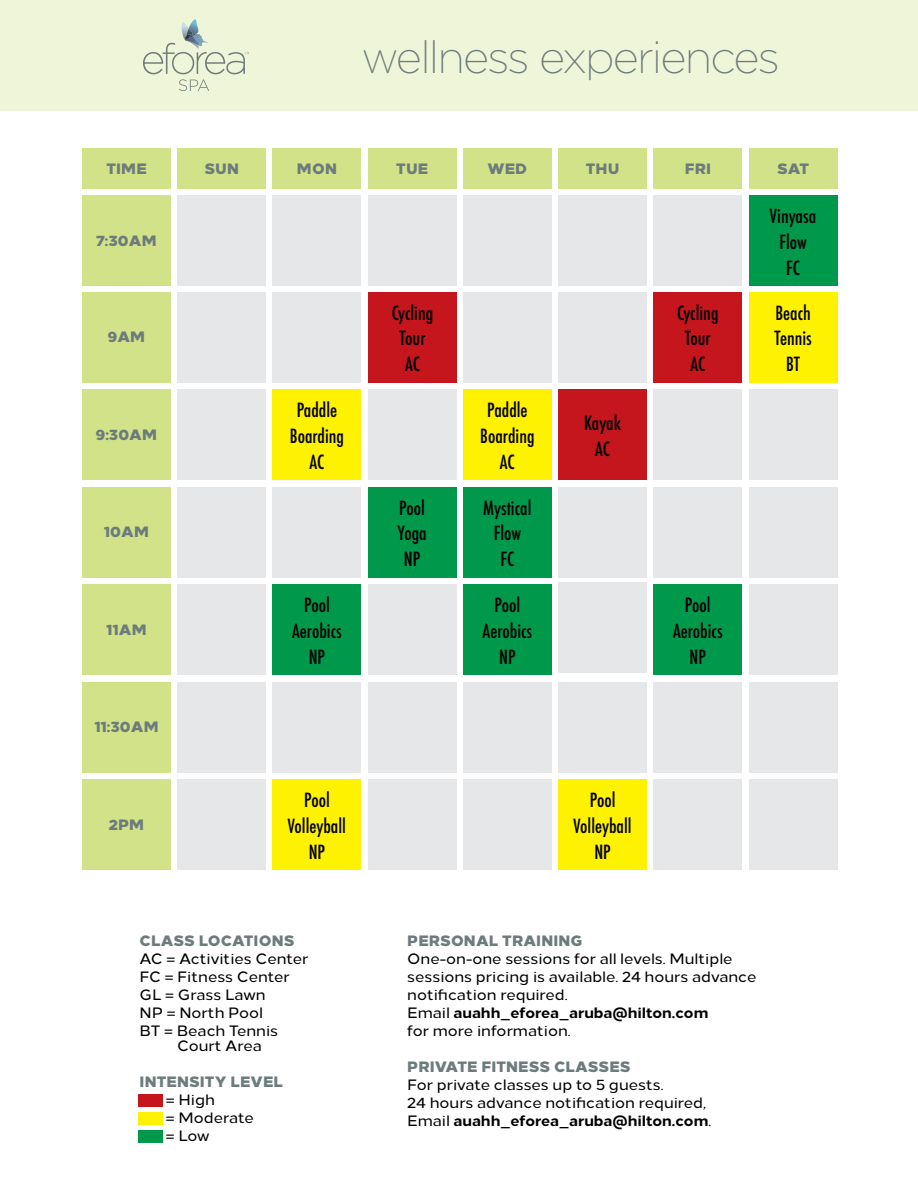
<style>
.page{position:relative;width:918px;height:1188px;background:#fff}
.page>*{position:absolute;margin:0;border:0;box-sizing:border-box;transform-origin:0 0}
.t1{font:200 45px "Gotham";letter-spacing:-.04em;color:#6d7b7c}
.t2{font:500 21.45px/25.8px "Futura PT Cond";color:#000;text-align:center}
.t3{font:500 15px/18px "Loew";color:#000}
.t4{font:800 15px "Loew";letter-spacing:.01em;color:#6d7b7c}
.s1{font-weight:800}
</style>
<div class="page">
<div style="left:139px;top:1094px;width:24px;height:13px;background:#c4161c"></div>
<div style="left:139px;top:1112px;width:24px;height:13px;background:#fff200"></div>
<div style="left:139px;top:1130px;width:24px;height:13px;background:#00984a"></div>
<div style="left:0;top:0;width:918px;height:111px;background:#eff5d8"></div>
<svg style="left:143px;top:19px;width:106px;height:72px"></svg>
<div style="left:82px;top:148px;width:89px;height:41px;background:#d2e288"></div>
<div style="left:82px;top:292px;width:89px;height:91px;background:#d2e288"></div>
<div style="left:82px;top:195px;width:89px;height:91px;background:#d2e288"></div>
<div style="left:82px;top:389px;width:89px;height:91px;background:#d2e288"></div>
<div style="left:82px;top:487px;width:89px;height:91px;background:#d2e288"></div>
<div style="left:82px;top:584px;width:89px;height:91px;background:#d2e288"></div>
<div style="left:82px;top:682px;width:89px;height:91px;background:#d2e288"></div>
<div style="left:82px;top:779px;width:89px;height:91px;background:#d2e288"></div>
<div style="left:177px;top:148px;width:89px;height:41px;background:#d2e288"></div>
<div style="left:177px;top:292px;width:89px;height:91px;background:#e6e7e8"></div>
<div style="left:177px;top:195px;width:89px;height:91px;background:#e6e7e8"></div>
<div style="left:177px;top:584px;width:89px;height:91px;background:#e6e7e8"></div>
<div style="left:273px;top:779px;width:88px;height:91px;background:#fff200"></div>
<div style="left:558px;top:779px;width:89px;height:91px;background:#fff200"></div>
<div style="left:177px;top:487px;width:89px;height:91px;background:#e6e7e8"></div>
<div style="left:273px;top:487px;width:88px;height:91px;background:#e6e7e8"></div>
<div style="left:273px;top:148px;width:88px;height:41px;background:#d2e288"></div>
<div style="left:273px;top:292px;width:88px;height:91px;background:#e6e7e8"></div>
<div style="left:273px;top:195px;width:88px;height:91px;background:#e6e7e8"></div>
<div style="left:368px;top:195px;width:88px;height:91px;background:#e6e7e8"></div>
<div style="left:273px;top:584px;width:88px;height:91px;background:#00984a"></div>
<div style="left:463px;top:584px;width:89px;height:91px;background:#00984a"></div>
<div style="left:654px;top:584px;width:88px;height:91px;background:#00984a"></div>
<div style="left:273px;top:682px;width:88px;height:91px;background:#e6e7e8"></div>
<div style="left:177px;top:682px;width:89px;height:91px;background:#e6e7e8"></div>
<div style="left:177px;top:779px;width:89px;height:91px;background:#e6e7e8"></div>
<div style="left:273px;top:389px;width:88px;height:91px;background:#fff200"></div>
<div style="left:368px;top:487px;width:88px;height:91px;background:#00984a"></div>
<div style="left:749px;top:195px;width:88px;height:91px;background:#00984a"></div>
<div style="left:368px;top:148px;width:88px;height:41px;background:#d2e288"></div>
<div style="left:368px;top:584px;width:88px;height:91px;background:#e6e7e8"></div>
<div style="left:368px;top:389px;width:88px;height:91px;background:#e6e7e8"></div>
<div style="left:463px;top:148px;width:89px;height:41px;background:#d2e288"></div>
<div style="left:463px;top:292px;width:89px;height:91px;background:#e6e7e8"></div>
<div style="left:463px;top:195px;width:89px;height:91px;background:#e6e7e8"></div>
<div style="left:558px;top:292px;width:89px;height:91px;background:#e6e7e8"></div>
<div style="left:558px;top:195px;width:89px;height:91px;background:#e6e7e8"></div>
<div style="left:463px;top:389px;width:89px;height:91px;background:#fff200"></div>
<div style="left:463px;top:487px;width:89px;height:91px;background:#00984a"></div>
<div style="left:463px;top:682px;width:89px;height:91px;background:#e6e7e8"></div>
<div style="left:368px;top:682px;width:89px;height:91px;background:#e6e7e8"></div>
<div style="left:463px;top:779px;width:89px;height:91px;background:#e6e7e8"></div>
<div style="left:368px;top:779px;width:89px;height:91px;background:#e6e7e8"></div>
<div style="left:558px;top:389px;width:89px;height:91px;background:#c4161c"></div>
<div style="left:749px;top:148px;width:88px;height:41px;background:#d2e288"></div>
<div style="left:654px;top:195px;width:88px;height:91px;background:#e6e7e8"></div>
<div style="left:749px;top:487px;width:88px;height:91px;background:#e6e7e8"></div>
<div style="left:654px;top:487px;width:88px;height:91px;background:#e6e7e8"></div>
<div style="left:558px;top:487px;width:89px;height:91px;background:#e6e7e8"></div>
<div style="left:749px;top:584px;width:88px;height:91px;background:#e6e7e8"></div>
<div style="left:749px;top:682px;width:88px;height:91px;background:#e6e7e8"></div>
<div style="left:749px;top:779px;width:88px;height:91px;background:#e6e7e8"></div>
<div style="left:654px;top:148px;width:88px;height:41px;background:#d2e288"></div>
<div style="left:654px;top:389px;width:88px;height:91px;background:#e6e7e8"></div>
<div style="left:749px;top:389px;width:88px;height:91px;background:#e6e7e8"></div>
<div style="left:177px;top:389px;width:89px;height:91px;background:#e6e7e8"></div>
<div style="left:558px;top:582px;width:89px;height:91px;background:#e6e7e8"></div>
<div style="left:654px;top:682px;width:88px;height:91px;background:#e6e7e8"></div>
<div style="left:654px;top:779px;width:88px;height:91px;background:#e6e7e8"></div>
<div style="left:558px;top:148px;width:89px;height:41px;background:#d2e288"></div>
<div style="left:654px;top:292px;width:88px;height:91px;background:#c4161c"></div>
<div style="left:368px;top:292px;width:89px;height:91px;background:#c4161c"></div>
<div style="left:558px;top:682px;width:89px;height:91px;background:#e6e7e8"></div>
<div style="left:749px;top:292px;width:88px;height:91px;background:#fff200"></div>
<p class="t4" style="left:106px;top:156px;width:42px">TIME</p>
<p class="t4" style="left:96px;top:228px;width:62px">7:30AM</p>
<p class="t4" style="left:108px;top:324px;width:39px">9AM</p>
<p class="t4" style="left:96px;top:422px;width:63px">9:30AM</p>
<p class="t4" style="left:104px;top:519px;width:46px">10AM</p>
<p class="t4" style="left:106px;top:617px;width:42px">11AM</p>
<p class="t4" style="left:94px;top:714px;width:66px">11:30AM</p>
<p class="t4" style="left:109px;top:812px;width:37px">2PM</p>
<p class="t4" style="left:204px;top:156px;width:36px">SUN</p>
<h1 class="t1" style="left:362px;top:29px;width:420px">wellness experiences</h1>
<p class="t4" style="left:297px;top:156px;width:41px">MON</p>
<h2 class="t2" style="left:290px;top:397px;width:56px">Paddle<br>Boarding<br>AC</h2>
<p class="t4" style="left:396px;top:156px;width:33px">TUE</p>
<p class="t4" style="left:488px;top:156px;width:41px">WED</p>
<p class="t4" style="left:586px;top:156px;width:35px">THU</p>
<p class="t4" style="left:685px;top:156px;width:28px">FRI</p>
<p class="t4" style="left:777px;top:156px;width:33px">SAT</p>
<h2 class="t2" style="left:770px;top:203px;width:48px">Vinyasa<br>Flow<br>FC</h2>
<h2 class="t2" style="left:392px;top:300px;width:43px">Cycling<br>Tour<br>AC</h2>
<h2 class="t2" style="left:774px;top:300px;width:39px">Beach<br>Tennis<br>BT</h2>
<h2 class="t2" style="left:677px;top:300px;width:43px">Cycling<br>Tour<br>AC</h2>
<h2 class="t2" style="left:398px;top:494px;width:31px;text-align:justify">Pool Yoga NP</h2>
<h2 class="t2" style="left:480px;top:397px;width:56px">Paddle<br>Boarding<br>AC</h2>
<h2 class="t2" style="left:483px;top:494px;width:50px">Mystical<br>Flow<br>FC</h2>
<h2 class="t2" style="left:584px;top:410px;width:39px">Kayak<br>AC</h2>
<h2 class="t2" style="left:292px;top:592px;width:51px">Pool<br>Aerobics<br>NP</h2>
<h2 class="t2" style="left:483px;top:592px;width:51px">Pool<br>Aerobics<br>NP</h2>
<h2 class="t2" style="left:673px;top:592px;width:51px">Pool<br>Aerobics<br>NP</h2>
<h2 class="t2" style="left:288px;top:787px;width:60px">Pool<br>Volleyball<br>NP</h2>
<h2 class="t2" style="left:574px;top:787px;width:60px">Pool<br>Volleyball<br>NP</h2>
<p class="t4" style="left:140px;top:928px;width:156px">CLASS LOCATIONS</p>
<p class="t3" style="left:140px;top:948px;width:170px">AC = Activities Center<br>FC = Fitness Center<br>GL = Grass Lawn<br>NP = North Pool<br>BT = Beach Tennis</p>
<p class="t3" style="left:177px;top:1035px;width:86px">Court Area</p>
<p class="t4" style="left:140px;top:1069px;width:145px">INTENSITY LEVEL</p>
<p class="t3" style="left:166px;top:1089px;width:89px">= High<br>= Moderate = Low</p>
<p class="t4" style="left:407px;top:928px;width:177px">PERSONAL TRAINING</p>
<p class="t3" style="left:407px;top:948px;width:351px">One-on-one sessions for all levels. Multiple sessions pricing is available. 24 hours advance notification required.<br>Email <span class="s1">auahh_eforea_aruba@hilton.com<br></span>for more information.</p>
<p class="t4" style="left:407px;top:1054px;width:225px">PRIVATE FITNESS CLASSES</p>
<p class="t3" style="left:407px;top:1074px;width:306px">For private classes up to 5 guests.<br>24 hours advance notification required,<br>Email <span class="s1">auahh_eforea_aruba@hilton.com</span>.</p>
</div>
